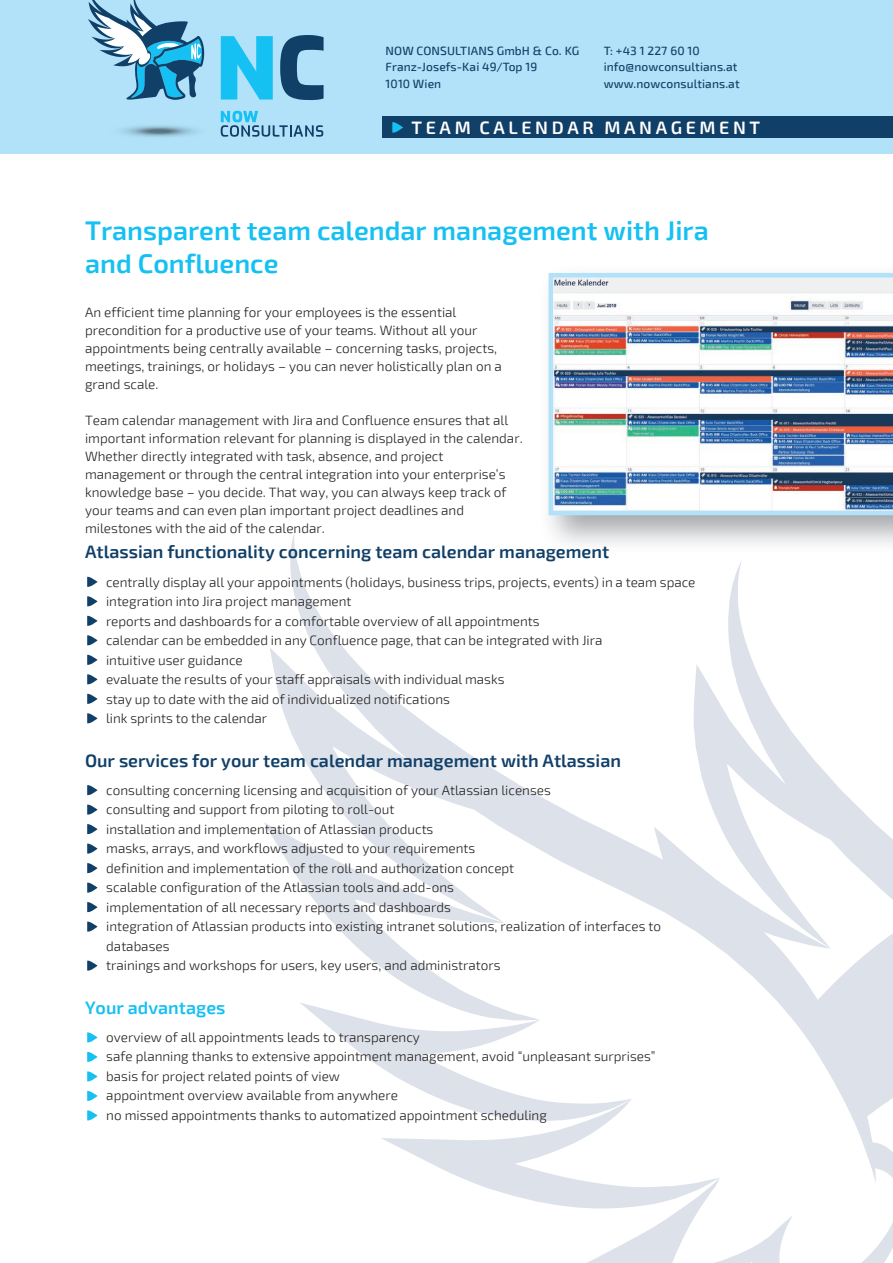
<style>
.page{position:relative;width:893px;height:1263px;background:#fff}
.page>*{position:absolute;margin:0;border:0;box-sizing:border-box;transform-origin:0 0}
.t1{font:600 27px/33px "Exo 2";color:#15c0f2}
.t2{font:600 18px "Exo 2";color:#103f68}
.t3{font:600 18px "Exo 2";letter-spacing:.2em;color:#fff}
.t4{font:600 18px "Exo 2";color:#15c0f2}
.t5{font:300 13.5px/19.5px "Exo 2";color:#231f20}
.t6{font:500 12px/16.5px "Exo 2";letter-spacing:.01em;color:#103f68}
</style>
<div class="page">
<svg style="left:270px;top:534px;width:623px;height:729px"></svg>
<div style="left:0;top:0;width:893px;height:153px;background:#b1e2f9"></div>
<svg style="left:221px;top:111px;width:102px;height:26px"></svg>
<svg style="left:280px;top:35px;width:44px;height:65px"></svg>
<svg style="left:221px;top:36px;width:52px;height:64px"></svg>
<svg style="left:88px;top:0;width:116px;height:100px"></svg>
<img style="left:540px;top:273px;width:353px;height:281px">
<img style="left:549px;top:273px;width:344px;height:242px">
<div style="left:383px;top:117px;width:510px;height:21px;background:#103f68"></div>
<svg style="left:392px;top:122px;width:11px;height:11px"></svg>
<svg style="left:87px;top:576px;width:11px;height:11px"></svg>
<svg style="left:87px;top:596px;width:11px;height:11px"></svg>
<svg style="left:87px;top:615px;width:11px;height:11px"></svg>
<svg style="left:87px;top:635px;width:11px;height:11px"></svg>
<svg style="left:87px;top:654px;width:11px;height:11px"></svg>
<svg style="left:87px;top:674px;width:11px;height:11px"></svg>
<svg style="left:87px;top:693px;width:11px;height:11px"></svg>
<svg style="left:87px;top:713px;width:11px;height:11px"></svg>
<svg style="left:87px;top:785px;width:11px;height:11px"></svg>
<svg style="left:87px;top:804px;width:11px;height:11px"></svg>
<svg style="left:87px;top:824px;width:11px;height:11px"></svg>
<svg style="left:87px;top:843px;width:11px;height:11px"></svg>
<svg style="left:87px;top:863px;width:11px;height:11px"></svg>
<svg style="left:87px;top:882px;width:11px;height:11px"></svg>
<svg style="left:87px;top:902px;width:11px;height:11px"></svg>
<svg style="left:87px;top:921px;width:11px;height:11px"></svg>
<svg style="left:87px;top:960px;width:11px;height:11px"></svg>
<svg style="left:87px;top:1032px;width:11px;height:11px"></svg>
<svg style="left:87px;top:1051px;width:11px;height:11px"></svg>
<svg style="left:87px;top:1071px;width:11px;height:11px"></svg>
<svg style="left:87px;top:1090px;width:11px;height:11px"></svg>
<svg style="left:87px;top:1110px;width:11px;height:11px"></svg>
<p class="t6" style="left:386px;top:42px;width:195px">NOW CONSULTIANS GmbH &amp; Co. KG<br>Franz-Josefs-Kai 49/Top 19<br>1010 Wien</p>
<p class="t6" style="left:604px;top:42px;width:137px">T: +43 1 227 60 10 info@nowconsultians.at www.nowconsultians.at</p>
<h2 class="t3" style="left:411px;top:117px;width:350px">TEAM C ALENDAR MANAGEMENT</h2>
<h1 class="t1" style="left:85px;top:215px;width:625px">Transparent team calendar management with Jira and Confluence</h1>
<p class="t5" style="left:85px;top:303px;width:418px;line-height:18px">An efficient time planning for your employees is the essential precondition for a productive use of your teams. Without all your appointments being centrally available – concerning tasks, projects, meetings, trainings, or holidays – you can never holistically plan on a grand scale.</p>
<p class="t5" style="left:85px;top:411px;width:439px;line-height:18px">Team calendar management with Jira and Confluence ensures that all important information relevant for planning is displayed in the calendar.<br>Whether directly integrated with task, absence, and project management or through the central integration into your enterprise’s knowledge base – you decide. That way, you can always keep track of your teams and can even plan important project deadlines and milestones with the aid of the calendar.</p>
<h2 class="t2" style="left:85px;top:541px;width:526px">Atlassian functionality concerning team calendar management</h2>
<p class="t5" style="left:106px;top:572px;width:591px">centrally display all your appointments (holidays, business trips, projects, events) in a team space integration into Jira project management<br>reports and dashboards for a comfortable overview of all appointments<br>calendar can be embedded in any Confluence page, that can be integrated with Jira<br>intuitive user guidance<br>evaluate the results of your staff appraisals with individual masks<br>stay up to date with the aid of individualized notifications<br>link sprints to the calendar</p>
<h2 class="t2" style="left:85px;top:750px;width:537px">Our services for your team calendar management with Atlassian</h2>
<p class="t5" style="left:106px;top:780px;width:556px">consulting concerning licensing and acquisition of your Atlassian licenses<br>consulting and support from piloting to roll-out<br>installation and implementation of Atlassian products<br>masks, arrays, and workflows adjusted to your requirements<br>definition and implementation of the roll and authorization concept<br>scalable configuration of the Atlassian tools and add-ons<br>implementation of all necessary reports and dashboards<br>integration of Atlassian products into existing intranet solutions, realization of interfaces to databases<br>trainings and workshops for users, key users, and administrators</p>
<h2 class="t4" style="left:85px;top:997px;width:142px">Your advantages</h2>
<p class="t5" style="left:106px;top:1028px;width:551px">overview of all appointments leads to transparency<br>safe planning thanks to extensive appointment management, avoid “unpleasant surprises” basis for project related points of view<br>appointment overview available from anywhere<br>no missed appointments thanks to automatized appointment scheduling</p>
</div>
